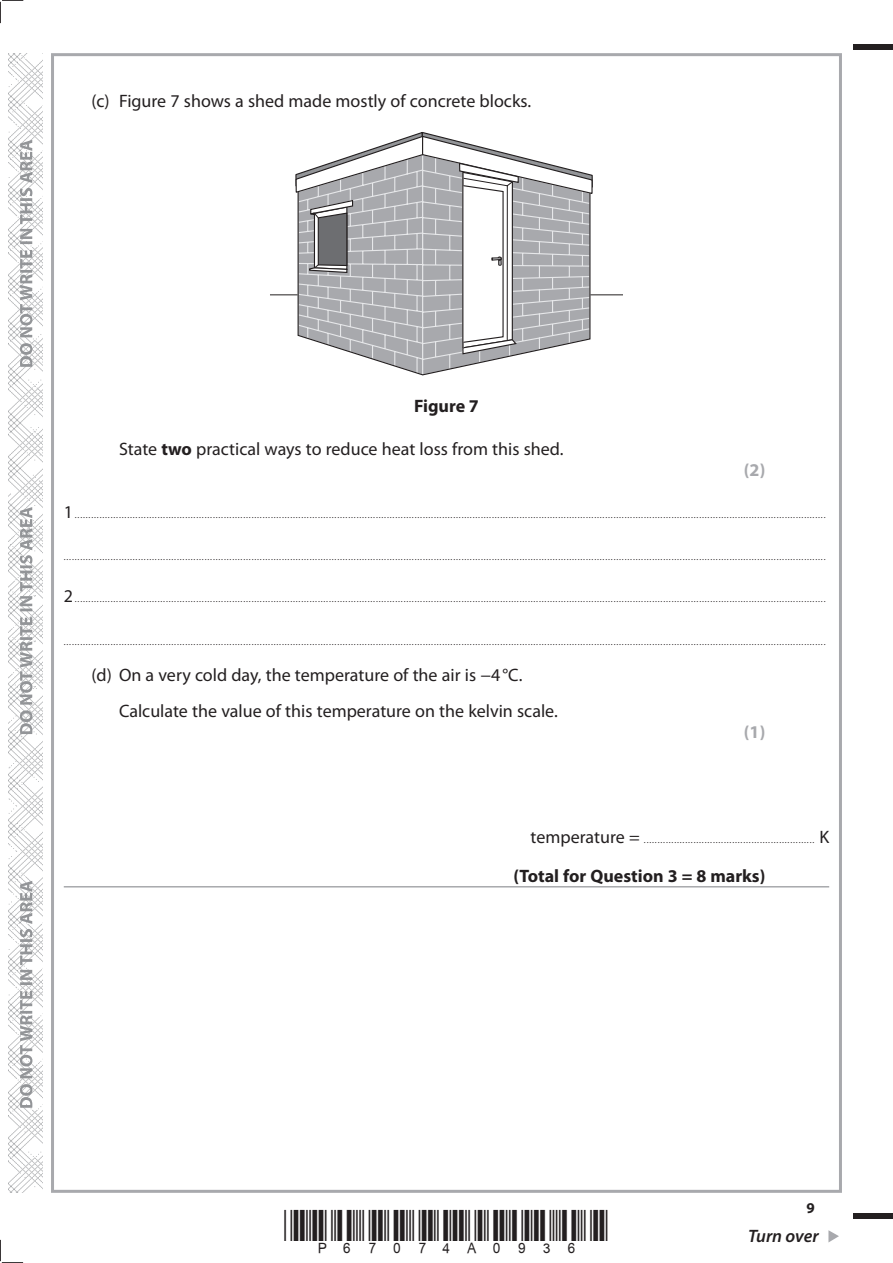
<style>
.page{position:relative;width:893px;height:1263px;background:#fff}
.page>*{position:absolute;margin:0;border:0;box-sizing:border-box;transform-origin:0 0}
.t1{font:18px/36px "Myriad Pro";color:#231f20}
.t2{font:700 18px "Myriad Pro";color:#231f20}
.t3{font:italic 600 18px "Myriad Pro";letter-spacing:-.005em;color:#231f20}
.t4{font:700 18px "Myriad Pro";color:#a8a9ad}
.t5{font:700 15px "Myriad Pro";color:#231f20}
.t6{font:9px "Myriad Pro";color:#231f20}
.s1{font-weight:700}
.s2{font-size:18px}
</style>
<div class="page">
<img style="left:9px;top:53px;width:34px;height:1140px">
<svg style="left:828px;top:1230px;width:11px;height:12px"></svg>
<div style="left:853px;top:44px;width:40px;height:5px;background:#231f20"></div>
<div style="left:853px;top:1214px;width:40px;height:5px;background:#231f20"></div>
<svg style="left:0;top:0;width:23px;height:23px"></svg>
<svg style="left:0;top:1240px;width:23px;height:23px"></svg>
<svg style="left:20px;top:140px;width:12px;height:968px"></svg>
<hr style="left:64px;top:886px;width:765px;height:1px;background:#a8a9ad">
<hr style="left:270px;top:294px;width:353px;height:1px;background:#231f20">
<svg style="left:295px;top:132px;width:298px;height:244px"></svg>
<h1 class="t1" style="left:91px;top:85px;width:441px">(c) Figure 7 shows a shed made mostly of concrete blocks.</h1>
<h1 class="t2" style="left:414px;top:399px;width:66px">Figure 7</h1>
<h1 class="t1" style="left:119px;top:432px;width:446px">State <span class="s1">two</span> practical ways to reduce heat loss from this shed.</h1>
<h1 class="t4" style="left:744px;top:462px;width:23px">(2)</h1>
<p class="t6" style="left:64px;top:511px;width:763px"><span class="s2">1</span> ................................................................................................................................................................................................................................................................................</p>
<p class="t6" style="left:64px;top:553px;width:763px">....................................................................................................................................................................................................................................................................................</p>
<p class="t6" style="left:64px;top:596px;width:763px"><span class="s2">2</span> ................................................................................................................................................................................................................................................................................</p>
<p class="t6" style="left:64px;top:638px;width:763px">....................................................................................................................................................................................................................................................................................</p>
<h1 class="t1" style="left:119px;top:658px;width:440px;text-indent:-28px">(d) On a very cold day, the temperature of the air is −4 °C.<br>Calculate the value of this temperature on the kelvin scale.</h1>
<h1 class="t4" style="left:744px;top:724px;width:23px">(1)</h1>
<p class="t6" style="left:531px;top:836px;width:300px"><span class="s2">temperature =</span> .............................................................. <span class="s2">K</span></p>
<h1 class="t2" style="left:513px;top:869px;width:254px">(Total for Question 3 = 8 marks)</h1>
<h2 class="t5" style="left:806px;top:1202px;width:10px">9</h2>
<h1 class="t3" style="left:748px;top:1226px;width:72px">Turn over</h1>
</div>
